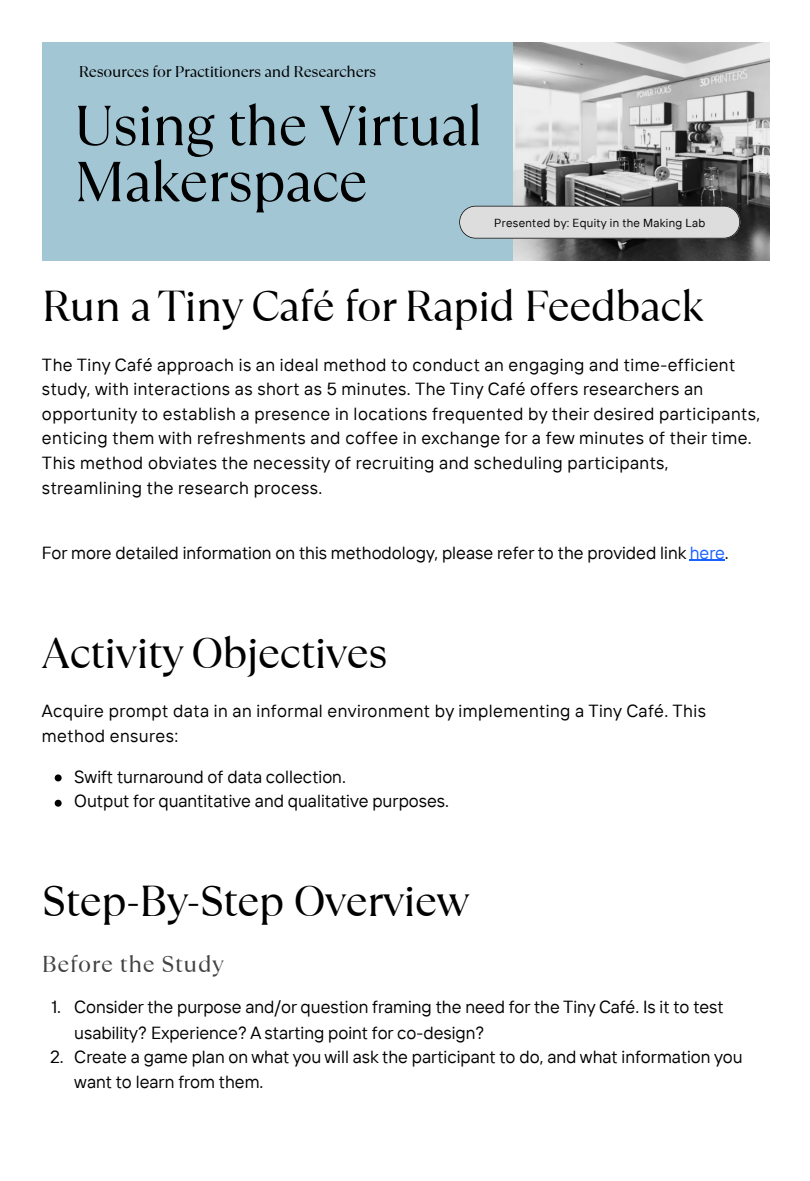
<style>
.page{position:relative;width:810px;height:1181px;background:#fff}
.page>*{position:absolute;margin:0;border:0;box-sizing:border-box;transform-origin:0 0}
.t1{font:56.1px/55.9px "TT Ramillas";letter-spacing:-.02em;color:#000}
.t2{font:43.05px "TT Ramillas";letter-spacing:-.02em;color:#000}
.t3{font:22.95px "TT Ramillas";letter-spacing:.025em;color:#434343}
.t4{font:17.55px/24.6px "TT Interphases";letter-spacing:.02em;color:#000}
.t5{font:17.55px/25.2px "TT Interphases";color:#000}
.t6{font:15.45px "TT Ramillas";letter-spacing:-.02em;color:#000}
.t7{font:11.7px "TT Interphases";letter-spacing:.025em;color:#000}
.s1{color:#1a62ff}
</style>
<div class="page">
<hr style="left:690px;top:559px;width:35px;height:1px;background:#1a62ff">
<div style="left:42px;top:42px;width:727px;height:218px;background:#a2c6d4"></div>
<img style="left:514px;top:42px;width:256px;height:218px">
<div style="left:459px;top:206px;width:281px;height:32px;background:#ddd;border-radius:16px"></div>
<div style="left:459px;top:206px;width:281px;height:32px;border:1px solid #000;border-radius:16px"></div>
<svg style="left:55px;top:774px;width:7px;height:7px"></svg>
<svg style="left:55px;top:799px;width:7px;height:7px"></svg>
<p class="t6" style="left:79px;top:61px;width:299px">Resources for Practitioners and Researchers</p>
<p class="t1" style="left:74px;top:98px;width:410px">Using the Virtual<br>Makerspace</p>
<p class="t7" style="left:494px;top:215px;width:213px">Presented by: Equity in the Making Lab</p>
<p class="t2" style="left:42px;top:276px;width:663px">Run a Tiny Café for Rapid Feedback</p>
<p class="t4" style="left:42px;top:352px;width:720px">The Tiny Café approach is an ideal method to conduct an engaging and time-efficient study, with interactions as short as 5 minutes. The Tiny Café offers researchers an opportunity to establish a presence in locations frequented by their desired participants, enticing them with refreshments and coffee in exchange for a few minutes of their time.<br>This method obviates the necessity of recruiting and scheduling participants, streamlining the research process.</p>
<p class="t5" style="left:42px;top:539px;width:688px">For more detailed information on this methodology, please refer to the provided link <span class="s1">here</span>.</p>
<p class="t2" style="left:42px;top:623px;width:348px">Activity Objectives</p>
<p class="t4" style="left:42px;top:698px;width:665px">Acquire prompt data in an informal environment by implementing a Tiny Café. This method ensures:</p>
<p class="t5" style="left:74px;top:763px;width:273px">Swift turnaround of data collection.</p>
<p class="t5" style="left:74px;top:788px;width:376px">Output for quantitative and qualitative purposes.</p>
<p class="t2" style="left:42px;top:871px;width:429px">Step-By-Step Overview</p>
<p class="t3" style="left:42px;top:948px;width:183px">Before the Study</p>
<p class="t4" style="left:51px;top:994px;width:11px">1.</p>
<p class="t4" style="left:50px;top:1044px;width:15px">2.</p>
<p class="t5" style="left:74px;top:994px;width:651px">Consider the purpose and/or question framing the need for the Tiny Café. Is it to test usability? Experience? A starting point for co-design?</p>
<p class="t5" style="left:74px;top:1043px;width:670px">Create a game plan on what you will ask the participant to do, and what information you want to learn from them.</p>
</div>
